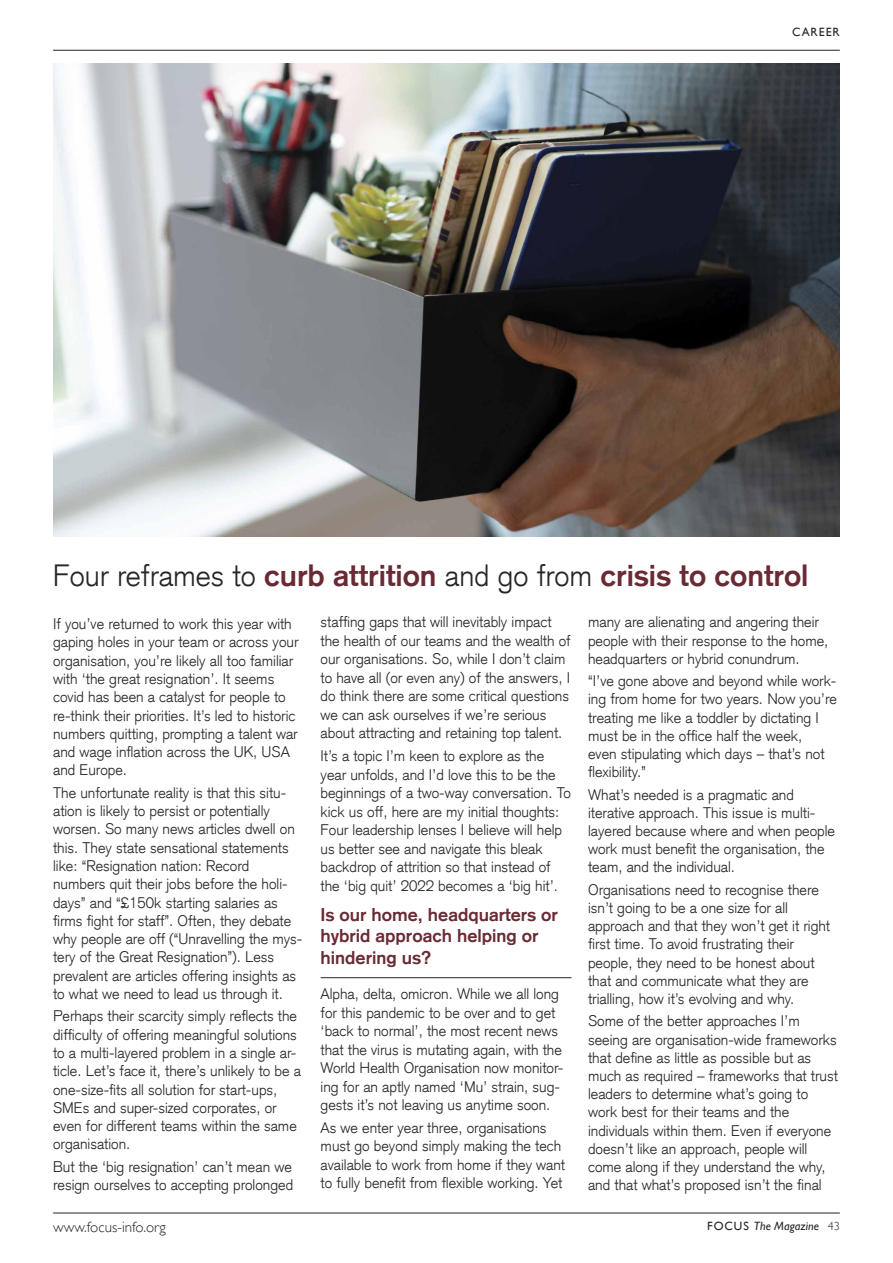
<style>
.page{position:relative;width:893px;height:1263px;background:#fff}
.page>*{position:absolute;margin:0;border:0;box-sizing:border-box;transform-origin:0 0}
.t1{font:700 30px "Credit Suisse Type";color:#6a2a34}
.t2{font:700 18px/21.5px "Credit Suisse Type";color:#6a2a34}
.t3{font:300 15px/18.3px "Credit Suisse Type";color:#272526}
.t4{font:300 15px "Gill Sans";color:#272526}
.t5{font:italic 12px "Gill Sans";color:#272526}
.t6{font:12px "Gill Sans";letter-spacing:.075em;color:#272526}
.s1{font-weight:300;color:#272526}
.s2{font-style:normal}
.s3{font-weight:300;font-style:normal}
</style>
<div class="page">
<hr style="left:53px;top:50px;width:787px;height:1px;background:#272526">
<hr style="left:53px;top:1213px;width:787px;height:1px;background:#272526">
<img style="left:53px;top:64px;width:786px;height:473px">
<hr style="left:321px;top:977px;width:250px;height:1px;background:#272526">
<p class="t6" style="left:792px;top:25px;width:49px">CAREER</p>
<h1 class="t1" style="left:53px;top:558px;width:757px"><span class="s1">Four reframes to</span> curb attrition <span class="s1">and go from</span> crisis to control</h1>
<p class="t3" style="left:53px;top:615px;width:247px">If you’ve returned to work this year with gaping holes in your team or across your organisation, you’re likely all too familiar with ‘the great resignation’. It seems covid has been a catalyst for people to re-think their priorities. It’s led to historic numbers quitting, prompting a talent war and wage inflation across the UK, USA and Europe.</p>
<p class="t3" style="left:53px;top:784px;width:251px">The unfortunate reality is that this situ&shy;ation is likely to persist or potentially worsen. So many news articles dwell on this. They state sensational statements like: “Resignation nation: Record numbers quit their jobs before the holi&shy;days” and “£150k starting salaries as firms fight for staff”. Often, they debate why people are off (“Unravelling the mys&shy;tery of the Great Resignation”). Less prevalent are articles offering insights as to what we need to lead us through it.</p>
<p class="t3" style="left:53px;top:1007px;width:249px">Perhaps their scarcity simply reflects the difficulty of offering meaningful solutions to a multi-layered problem in a single ar&shy;ticle. Let’s face it, there’s unlikely to be a one-size-fits all solution for start-ups, SMEs and super-sized corporates, or even for different teams within the same organisation.</p>
<p class="t3" style="left:53px;top:1157px;width:242px">But the ‘big resignation’ can’t mean we resign ourselves to accepting prolonged</p>
<p class="t3" style="left:321px;top:613px;width:252px">staffing gaps that will inevitably impact the health of our teams and the wealth of our organisations. So, while I don’t claim to have all (or even any) of the answers, I do think there are some critical questions we can ask ourselves if we’re serious about attracting and retaining top talent.</p>
<p class="t3" style="left:321px;top:747px;width:252px">It’s a topic I’m keen to explore as the year unfolds, and I’d love this to be the beginnings of a two-way conversation. To kick us off, here are my initial thoughts:<br>Four leadership lenses I believe will help us better see and navigate this bleak backdrop of attrition so that instead of the ‘big quit’ 2022 becomes a ‘big hit’.</p>
<p class="t2" style="left:321px;top:903px;width:239px">Is our home, headquarters or hybrid approach helping or hindering us?</p>
<p class="t3" style="left:321px;top:985px;width:244px">Alpha, delta, omicron. While we all long for this pandemic to be over and to get ‘back to normal’, the most recent news that the virus is mutating again, with the World Health Organisation now monitor&shy;ing for an aptly named ‘Mu’ strain, sug&shy;gests it’s not leaving us anytime soon.</p>
<p class="t3" style="left:321px;top:1118px;width:246px">As we enter year three, organisations must go beyond simply making the tech available to work from home if they want to fully benefit from flexible working. Yet</p>
<p class="t3" style="left:588px;top:613px;width:242px">many are alienating and angering their people with their response to the home, headquarters or hybrid conundrum.</p>
<p class="t3" style="left:588px;top:672px;width:250px">“I’ve gone above and beyond while work&shy;ing from home for two years. Now you’re treating me like a toddler by dictating I must be in the office half the week,<br>even stipulating which days – that’s not flexibility.”</p>
<p class="t3" style="left:588px;top:785px;width:248px">What’s needed is a pragmatic and iterative approach. This issue is multi&shy;layered because where and when people work must benefit the organisation, the team, and the individual.</p>
<p class="t3" style="left:588px;top:881px;width:244px">Organisations need to recognise there isn’t going to be a one size for all approach and that they won’t get it right first time. To avoid frustrating their people, they need to be honest about that and communicate what they are trialling, how it’s evolving and why.</p>
<p class="t3" style="left:588px;top:1012px;width:251px">Some of the better approaches I’m seeing are organisation-wide frameworks that define as little as possible but as much as required – frameworks that trust leaders to determine what’s going to work best for their teams and the individuals within them. Even if everyone doesn’t like an approach, people will come along if they understand the why, and that what’s proposed isn’t the final</p>
<p class="t4" style="left:53px;top:1218px;width:114px">www.focus-info.org</p>
<p class="t5" style="left:707px;top:1219px;width:134px"><span class="s2">FOCUS</span> The Magazine <span class="s3">43</span></p>
</div>
